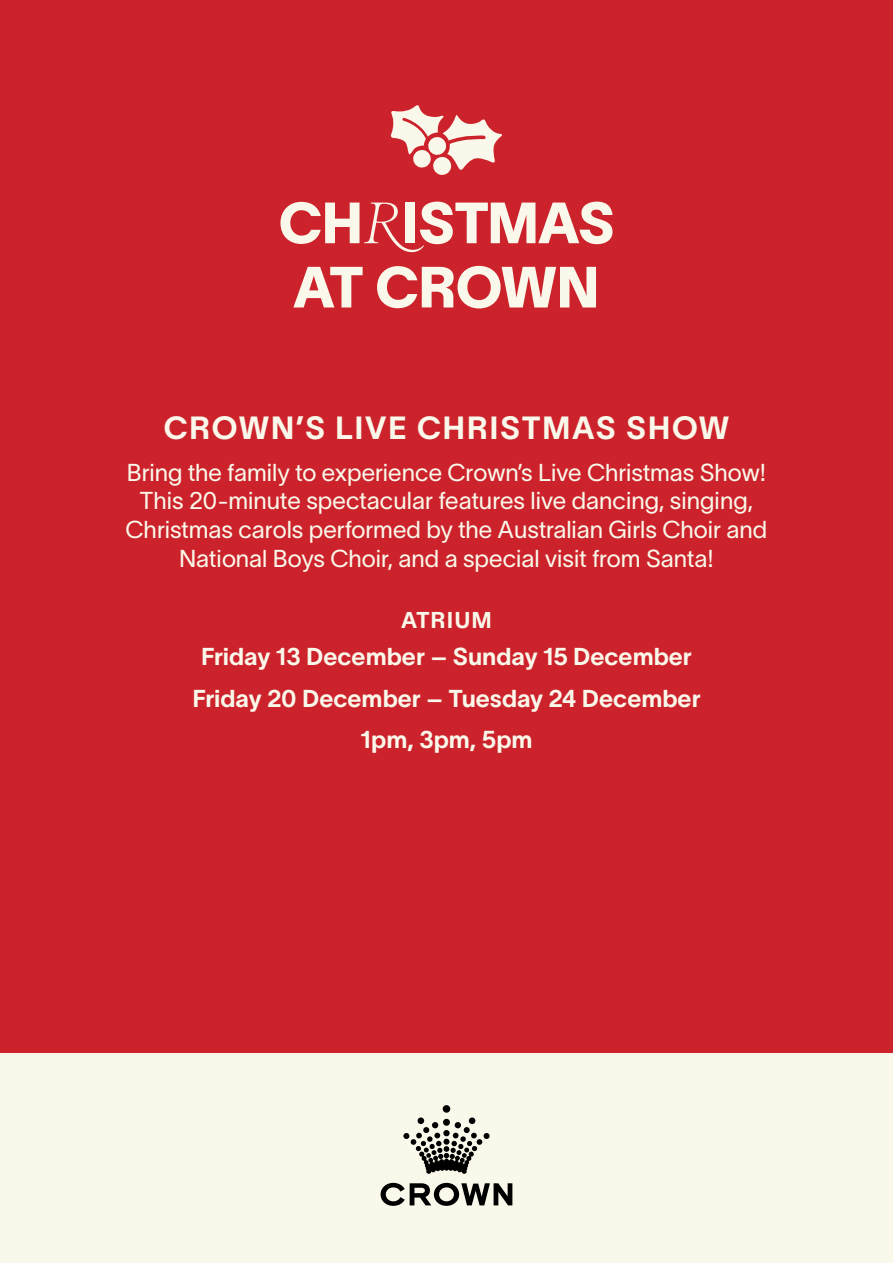
<style>
.page{position:relative;width:893px;height:1263px;background:#faf8ea}
.page>*{position:absolute;margin:0;border:0;box-sizing:border-box;transform-origin:0 0}
.t1{font:700 56.85px/64.2px "Crown Sans";color:#faf8ea}
.t2{font:500 31.5px "Crown Sans";letter-spacing:.05em;color:#faf8ea}
.t3{font:300 24px/28.8px "Crown Sans";color:#faf8ea;text-align:center}
.t4{font:500 24px/41.5px "Crown Sans";color:#faf8ea;text-align:center}
.t5{font:500 22.5px "Crown Sans";letter-spacing:.05em;color:#faf8ea}
</style>
<div class="page">
<div style="left:0;top:0;width:893px;height:1052px;background:#cc222b"></div>
<svg style="left:381px;top:1105px;width:131px;height:101px"></svg>
<svg style="left:390px;top:105px;width:112px;height:70px"></svg>
<h1 class="t1" style="left:279px;top:192px;width:336px">CHRISTMAS<br>AT CROWN</h1>
<h2 class="t2" style="left:164px;top:406px;width:567px">CROWN’S LIVE CHRISTMAS SHOW</h2>
<p class="t3" style="left:126px;top:456px;width:643px">Bring the family to experience Crown’s Live Christmas Show!<br>This 20-minute spectacular features live dancing, singing, Christmas carols performed by the Australian Girls Choir and National Boys Choir, and a special visit from Santa!</p>
<p class="t5" style="left:401px;top:604px;width:92px">ATRIUM</p>
<p class="t4" style="left:192px;top:634px;width:510px">Friday 13 December – Sunday 15 December<br>Friday 20 December – Tuesday 24 December<br>1pm, 3pm, 5pm</p>
</div>
